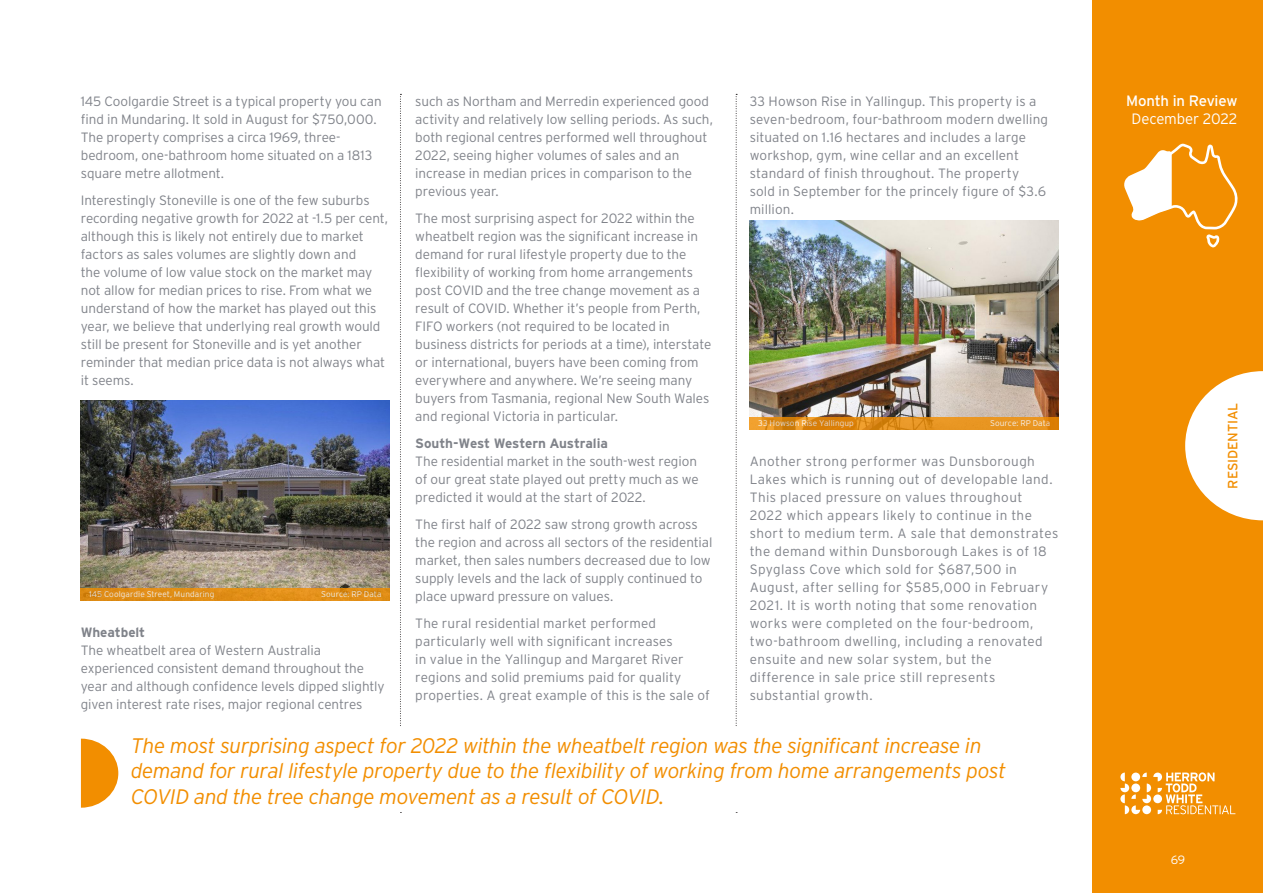
<style>
.page{position:relative;width:1263px;height:893px;background:#fff}
.page>*{position:absolute;margin:0;border:0;box-sizing:border-box;transform-origin:0 0}
.Pullquote{font:italic 300 21px/25.2px "Interstate";letter-spacing:-.025em;color:#f28e00}
.t1{font:15px "Interstate";letter-spacing:-.015em;color:#fff}
.t2{font:300 15px "Interstate";letter-spacing:-.01em;color:#fff}
.Body_Text{font:300 13.5px/18px "Interstate";letter-spacing:-.005em;color:#80838a}
.Body_Text-2{font:300 13.5px/18px "Interstate";letter-spacing:.03em;color:#80838a}
.Sub_Subhead{font:700 13.5px "Interstate";letter-spacing:-.01em;color:#80838a}
.t3{font:13.5px "Interstate";letter-spacing:-.01em;color:#f28e00}
.t4{font:300 12px "Interstate";color:#fff}
.t5{font:300 8.25px "Interstate";letter-spacing:.01em;color:#fff}
</style>
<div class="page">
<div style="left:1093px;top:0;width:170px;height:893px;background:#f28e00"></div>
<svg style="left:1185px;top:371px;width:78px;height:149px"></svg>
<svg style="left:400px;top:94px;width:1px;height:719px"></svg>
<svg style="left:736px;top:94px;width:1px;height:719px"></svg>
<svg style="left:1120px;top:772px;width:115px;height:42px"></svg>
<img style="left:750px;top:221px;width:309px;height:196px">
<svg style="left:750px;top:417px;width:309px;height:13px;background:#e18e1a"></svg>
<img style="left:81px;top:400px;width:309px;height:188px">
<div style="left:81px;top:588px;width:309px;height:13px;background:#e18e17"></div>
<svg style="left:1124px;top:144px;width:114px;height:103px"></svg>
<div style="left:81px;top:728px;width:978px;height:84px;background:#fff"></div>
<svg style="left:81px;top:739px;width:37px;height:69px"></svg>
<p class="Body_Text" style="left:81px;top:92px;width:302px">145 Coolgardie Street is a typical property you can find in Mundaring. It sold in August for $750,000.<br>The property comprises a circa 1969, three&shy;bedroom, one-bathroom home situated on a 1813 square metre allotment.</p>
<p class="Body_Text" style="left:81px;top:191px;width:309px">Interestingly Stoneville is one of the few suburbs recording negative growth for 2022 at -1.5 per cent, although this is likely not entirely due to market factors as sales volumes are slightly down and<br>the volume of low value stock on the market may not allow for median prices to rise. From what we understand of how the market has played out this year, we believe that underlying real growth would still be present for Stoneville and is yet another reminder that median price data is not always what it seems.</p>
<p class="Body_Text" style="left:415px;top:92px;width:299px">such as Northam and Merredin experienced good activity and relatively low selling periods. As such, both regional centres performed well throughout 2022, seeing higher volumes of sales and an increase in median prices in comparison to the previous year.</p>
<p class="Body_Text" style="left:415px;top:209px;width:297px">The most surprising aspect for 2022 within the wheatbelt region was the significant increase in demand for rural lifestyle property due to the flexibility of working from home arrangements post COVID and the tree change movement as a result of COVID. Whether it’s people from Perth, FIFO workers (not required to be located in business districts for periods at a time), interstate or international, buyers have been coming from everywhere and anywhere. We’re seeing many buyers from Tasmania, regional New South Wales and regional Victoria in particular.</p>
<p class="Sub_Subhead" style="left:415px;top:435px;width:194px">South-West Western Australia</p>
<p class="Body_Text" style="left:415px;top:452px;width:285px">The residential market in the south-west region of our great state played out pretty much as we predicted it would at the start of 2022.</p>
<p class="Body_Text" style="left:415px;top:515px;width:299px">The first half of 2022 saw strong growth across the region and across all sectors of the residential market, then sales numbers decreased due to low supply levels and the lack of supply continued to place upward pressure on values.</p>
<p class="Body_Text" style="left:415px;top:614px;width:296px">The rural residential market performed particularly well with significant increases<br>in value in the Yallingup and Margaret River regions and solid premiums paid for quality properties. A great example of this is the sale of</p>
<p class="Body_Text" style="left:750px;top:92px;width:300px">33 Howson Rise in Yallingup. This property is a seven-bedroom, four-bathroom modern dwelling situated on 1.16 hectares and includes a large workshop, gym, wine cellar and an excellent standard of finish throughout. The property<br>sold in September for the princely figure of $3.6 million.</p>
<p class="t5" style="left:758px;top:419px;width:97px">33 Howson Rise Yallingup</p>
<p class="t5" style="left:990px;top:419px;width:62px">Source: RP Data</p>
<p class="Body_Text-2" style="left:750px;top:452px;width:310px">Another strong performer was Dunsborough Lakes which is running out of developable land.<br>This placed pressure on values throughout 2022 which appears likely to continue in the short to medium term. A sale that demonstrates the demand within Dunsborough Lakes is of 18<br>Spyglass Cove which sold for $687,500 in August, after selling for $585,000 in February 2021. It is worth noting that some renovation works were completed on the four-bedroom, two-bathroom dwelling, including a renovated ensuite and new solar system, but the difference in sale price still represents substantial growth.</p>
<p class="t5" style="left:89px;top:590px;width:127px">145 Coolgardie Street, Mundaring</p>
<p class="t5" style="left:321px;top:590px;width:62px">Source: RP Data</p>
<p class="Sub_Subhead" style="left:81px;top:624px;width:66px">Wheatbelt</p>
<p class="Body_Text" style="left:81px;top:641px;width:305px">The wheatbelt area of Western Australia experienced consistent demand throughout the year and although confidence levels dipped slightly given interest rate rises, major regional centres</p>
<p class="Pullquote" style="left:131px;top:733px;width:877px">The most surprising aspect for 2022 within the wheatbelt region was the significant increase in demand for rural lifestyle property due to the flexibility of working from home arrangements post<br>COVID and the tree change movement as a result of COVID.</p>
<p class="t1" style="left:1126px;top:92px;width:113px">Month in Review</p>
<p class="t2" style="left:1131px;top:110px;width:107px">December 2022</p>
<p class="t3" style="left:1225px;top:489px;width:87px;rotate:-90deg">RESIDENTIAL</p>
<p class="t4" style="left:1171px;top:853px;width:16px">69</p>
</div>
